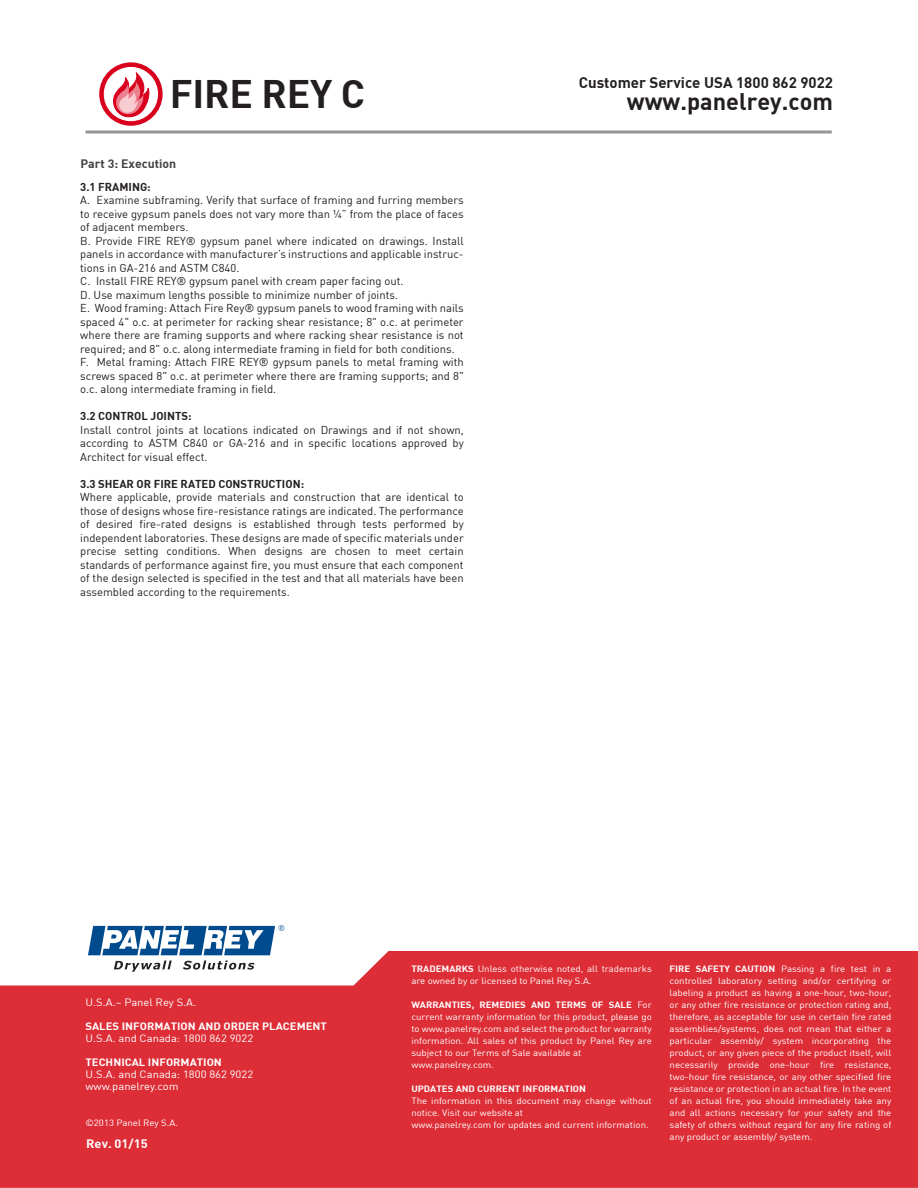
<style>
.page{position:relative;width:918px;height:1188px;background:#fff}
.page>*{position:absolute;margin:0;border:0;box-sizing:border-box;transform-origin:0 0}
.t1{font:39px "DIN Bold";letter-spacing:-.005em;color:#231f20}
.t2{font:23.4px "DIN Bold";color:#231f20}
.t3{font:15px "DIN Bold";color:#231f20}
.t4{font:12px "DIN Bold";color:#414042}
.t5{font:12px "DIN Bold";color:#fff;scale:1.07 1}
.t6{font:11.25px/13.5px "DIN";color:#231f20;text-align:justify}
.t7{font:11.25px "DIN Bold";color:#231f20}
.t8{font:10.5px/12px "DIN";color:#fff;scale:1.07 1}
.t9{font:10.5px "DIN Bold";color:#fff;scale:1.07 1}
.t10{font:9px/12px "DIN";color:#fff;scale:1.07 1}
.t11{font:9px "DIN Bold";color:#fff;scale:1.07 1}
.s1{font-family:"DIN Bold"}
.s2{font-family:"DIN"}
</style>
<div class="page">
<svg style="left:98px;top:61px;width:66px;height:66px"></svg>
<div style="left:97px;top:60px;width:68px;height:68px;border:2px solid #fff;border-radius:50%"></div>
<div style="left:104px;top:67px;width:54px;height:54px;background:#fff;border-radius:50%"></div>
<div style="left:104px;top:67px;width:54px;height:54px;border:1px solid #fff;border-radius:50%"></div>
<svg style="left:113px;top:60px;width:39px;height:58px"></svg>
<hr style="left:86px;top:131px;width:746px;height:3px;background:#939598">
<div style="left:0;top:951px;width:918px;height:237px;background:#dd2e37"></div>
<svg style="left:85px;top:925px;width:199px;height:47px"></svg>
<h1 class="t1" style="left:170px;top:68px;width:197px">FIRE REY C</h1>
<p class="t4" style="left:81px;top:156px;width:97px">Part 3: Execution</p>
<p class="t7" style="left:80px;top:179px;width:72px">3.1 FRAMING:</p>
<p class="t6" style="left:80px;top:193px;width:385px;text-align:left">A. Examine subframing. Verify that surface of framing and furring members to receive gypsum panels does not vary more than ¼” from the place of faces of adjacent members.<br>B. Provide FIRE REY® gypsum panel where indicated on drawings. Install panels in accordance with manufacturer’s instructions and applicable instruc&shy;tions in GA-216 and ASTM C840.<br>C. Install FIRE REY® gypsum panel with cream paper facing out.<br>D. Use maximum lengths possible to minimize number of joints.<br>E. Wood framing: Attach Fire Rey® gypsum panels to wood framing with nails spaced 4" o.c. at perimeter for racking shear resistance; 8" o.c. at perimeter where there are framing supports and where racking shear resistance is not required; and 8" o.c. along intermediate framing in field for both conditions.<br>F. Metal framing: Attach FIRE REY® gypsum panels to metal framing with screws spaced 8" o.c. at perimeter where there are framing supports; and 8" o.c. along intermediate framing in field.</p>
<p class="t7" style="left:80px;top:409px;width:113px">3.2 CONTROL JOINTS:</p>
<p class="t6" style="left:80px;top:422px;width:385px">Install control joints at locations indicated on Drawings and if not shown, according to ASTM C840 or GA-216 and in specific locations approved by Architect for visual effect.</p>
<p class="t7" style="left:80px;top:476px;width:225px">3.3 SHEAR OR FIRE RATED CONSTRUCTION:</p>
<p class="t6" style="left:80px;top:490px;width:385px">Where applicable, provide materials and construction that are identical to those of designs whose fire-resistance ratings are indicated. The performance of desired fire-rated designs is established through tests performed by independent laboratories. These designs are made of specific materials under precise setting conditions. When designs are chosen to meet certain standards of performance against fire, you must ensure that each component of the design selected is specified in the test and that all materials have been assembled according to the requirements.</p>
<h3 class="t3" style="left:579px;top:73px;width:256px">Customer Service USA 1800 862 9022</h3>
<h2 class="t2" style="left:627px;top:87px;width:208px">www.panelrey.com</h2>
<p class="t8" style="left:85px;top:996px;width:105px">U.S.A.– Panel Rey S.A.</p>
<p class="t9" style="left:85px;top:1020px;width:227px">SALES INFORMATION AND ORDER PLACEMENT</p>
<p class="t8" style="left:85px;top:1032px;width:158px">U.S.A. and Canada: 1800 862 9022</p>
<p class="t9" style="left:85px;top:1056px;width:129px">TECHNICAL INFORMATION</p>
<p class="t8" style="left:85px;top:1068px;width:158px">U.S.A. and Canada: 1800 862 9022 www.panelrey.com</p>
<p class="t10" style="left:85px;top:1117px;width:88px">©2013 Panel Rey S.A.</p>
<p class="t5" style="left:86px;top:1136px;width:59px">Rev. 01/15</p>
<p class="t10" style="left:411px;top:963px;width:226px"><span class="s1">TRADEMARKS</span> Unless otherwise noted, all trademarks are owned by or licensed to Panel Rey S.A.</p>
<p class="t11" style="left:411px;top:999px;width:226px">WARRANTIES, REMEDIES AND TERMS OF SALE <span class="s2">For</span></p>
<p class="t10" style="left:411px;top:1011px;width:226px">current warranty information for this product, please go to www.panelrey.com and select the product for warranty information. All sales of this product by Panel Rey are subject to our Terms of Sale available at www.panelrey.com.</p>
<p class="t11" style="left:411px;top:1083px;width:165px">UPDATES AND CURRENT INFORMATION</p>
<p class="t10" style="left:411px;top:1095px;width:226px">The information in this document may change without notice. Visit our website at<br>www.panelrey.com for updates and current information.</p>
<p class="t10" style="left:670px;top:963px;width:209px;text-align:justify"><span class="s1">FIRE SAFETY CAUTION</span> Passing a fire test in a controlled laboratory setting and/or certifying or labeling a product as having a one-hour, two-hour, or any other fire resistance or protection rating and, therefore, as acceptable for use in certain fire rated assemblies/systems, does not mean that either a particular assembly/ system incorporating the product, or any given piece of the product itself, will necessarily provide one-hour fire resistance, two-hour fire resistance, or any other specified fire resistance or protection in an actual fire. In the event of an actual fire, you should immediately take any and all actions necessary for your safety and the safety of others without regard for any fire rating of any product or assembly/ system.</p>
</div>
